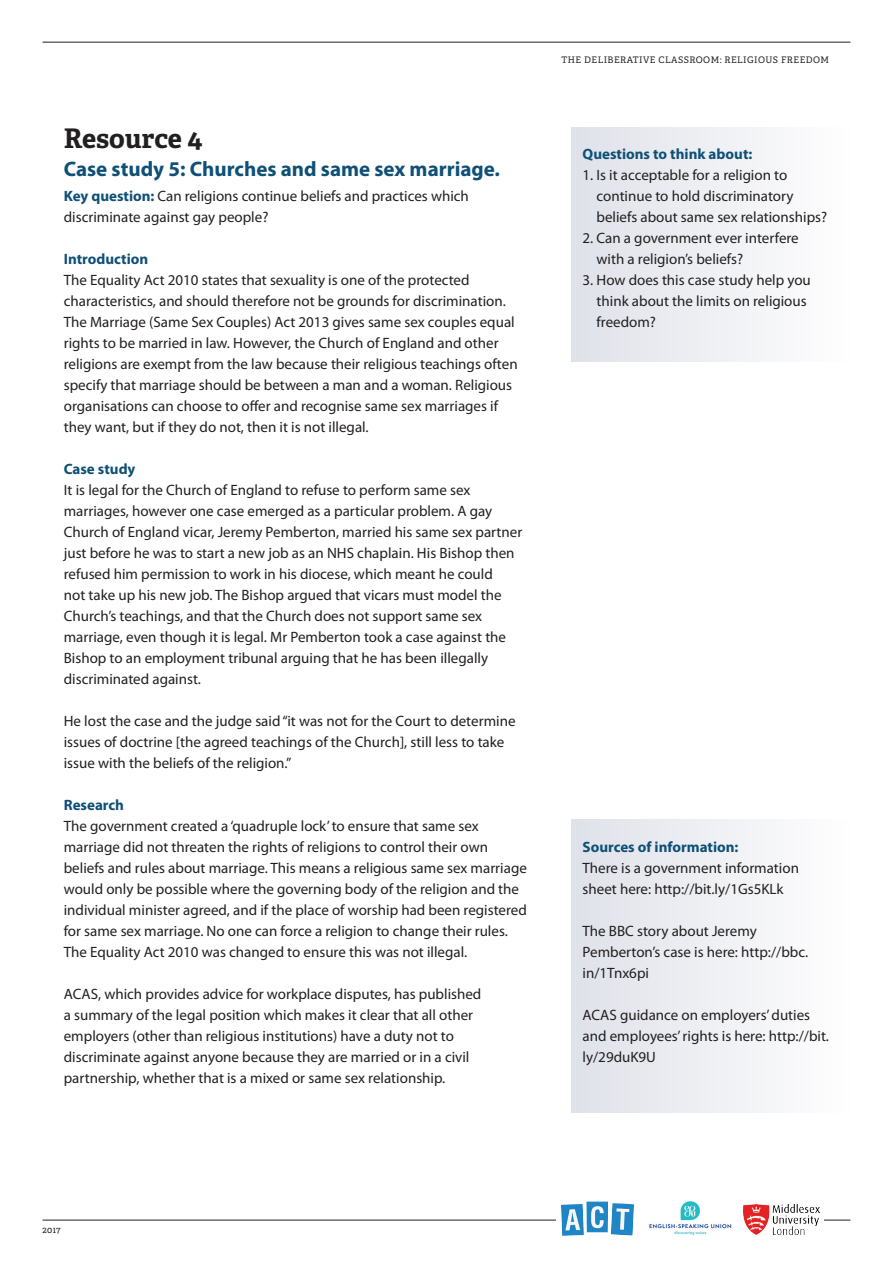
<style>
.page{position:relative;width:893px;height:1263px;background:#fff}
.page>*{position:absolute;margin:0;border:0;box-sizing:border-box;transform-origin:0 0}
.t1{font:700 27px "Adelle PE";letter-spacing:-.005em;color:#231f20}
.t2{font:700 21px "Myriad Pro";color:#0e5076}
.t3{font:15px/21px "Myriad Pro";color:#231f20}
.t4{font:700 15px "Myriad Pro";color:#0e5076}
.t5{font:9px "Adelle PE";letter-spacing:.05em;color:#231f20}
.s1{font-weight:700;color:#0e5076}
</style>
<div class="page">
<hr style="left:43px;top:1220px;width:807px;height:1px;background:#231f20">
<div style="left:638px;top:1199px;width:104px;height:40px;background:#fff"></div>
<img style="left:649px;top:1201px;width:83px;height:35px">
<div style="left:557px;top:1199px;width:85px;height:40px;background:#fff"></div>
<img style="left:561px;top:1201px;width:73px;height:35px">
<div style="left:738px;top:1199px;width:85px;height:40px;background:#fff"></div>
<img style="left:744px;top:1204px;width:75px;height:30px">
<hr style="left:43px;top:42px;width:807px;height:1px;background:#231f20">
<div style="left:571px;top:128px;width:279px;height:234px;background:linear-gradient(to right,#dfe1e9,#fefefe)"></div>
<div style="left:571px;top:819px;width:279px;height:293px;background:linear-gradient(to right,#dfe1e9,#fefefe)"></div>
<h1 class="t1" style="left:64px;top:119px;width:140px">Resource 4</h1>
<h2 class="t2" style="left:64px;top:155px;width:438px">Case study 5: Churches and same sex marriage.</h2>
<p class="t3" style="left:64px;top:185px;width:407px"><span class="s1">Key question:</span> Can religions continue beliefs and practices which discriminate against gay people?</p>
<p class="t4" style="left:64px;top:249px;width:86px">Introduction</p>
<p class="t3" style="left:64px;top:269px;width:455px">The Equality Act 2010 states that sexuality is one of the protected characteristics, and should therefore not be grounds for discrimination.<br>The Marriage (Same Sex Couples) Act 2013 gives same sex couples equal rights to be married in law. However, the Church of England and other religions are exempt from the law because their religious teachings often specify that marriage should be between a man and a woman. Religious organisations can choose to offer and recognise same sex marriages if they want, but if they do not, then it is not illegal.</p>
<p class="t4" style="left:64px;top:459px;width:73px">Case study</p>
<p class="t3" style="left:64px;top:479px;width:460px">It is legal for the Church of England to refuse to perform same sex marriages, however one case emerged as a particular problem. A gay Church of England vicar, Jeremy Pemberton, married his same sex partner just before he was to start a new job as an NHS chaplain. His Bishop then refused him permission to work in his diocese, which meant he could<br>not take up his new job. The Bishop argued that vicars must model the Church’s teachings, and that the Church does not support same sex marriage, even though it is legal. Mr Pemberton took a case against the Bishop to an employment tribunal arguing that he has been illegally discriminated against.</p>
<p class="t3" style="left:64px;top:710px;width:453px">He lost the case and the judge said “it was not for the Court to determine issues of doctrine [the agreed teachings of the Church], still less to take issue with the beliefs of the religion.”</p>
<p class="t4" style="left:64px;top:795px;width:62px">Research</p>
<p class="t3" style="left:64px;top:815px;width:465px">The government created a ‘quadruple lock’ to ensure that same sex marriage did not threaten the rights of religions to control their own beliefs and rules about marriage. This means a religious same sex marriage would only be possible where the governing body of the religion and the individual minister agreed, and if the place of worship had been registered for same sex marriage. No one can force a religion to change their rules.<br>The Equality Act 2010 was changed to ensure this was not illegal.</p>
<p class="t3" style="left:64px;top:983px;width:419px">ACAS, which provides advice for workplace disputes, has published a summary of the legal position which makes it clear that all other employers (other than religious institutions) have a duty not to discriminate against anyone because they are married or in a civil partnership, whether that is a mixed or same sex relationship.</p>
<p class="t5" style="left:561px;top:53px;width:269px">THE DELIBERATIVE CLASSROOM: RELIGIOUS FREEDOM</p>
<p class="t4" style="left:583px;top:144px;width:171px">Questions to think about:</p>
<p class="t3" style="left:597px;top:164px;width:232px;text-indent:-14px">1. Is it acceptable for a religion to continue to hold discriminatory beliefs about same sex relationships?</p>
<p class="t3" style="left:597px;top:227px;width:204px;text-indent:-14px">2. Can a government ever interfere with a religion’s beliefs?</p>
<p class="t3" style="left:597px;top:269px;width:216px;text-indent:-14px">3. How does this case study help you think about the limits on religious freedom?</p>
<p class="t4" style="left:583px;top:837px;width:157px">Sources of information:</p>
<p class="t3" style="left:583px;top:857px;width:218px">There is a government information sheet here: http://bit.ly/1Gs5KLk</p>
<p class="t3" style="left:583px;top:920px;width:227px">The BBC story about Jeremy<br>Pemberton’s case is here: http://bbc. in/1Tnx6pi</p>
<p class="t3" style="left:583px;top:1004px;width:248px">ACAS guidance on employers’ duties and employees’ rights is here: http://bit. ly/29duK9U</p>
<p class="t5" style="left:43px;top:1223px;width:20px">2017</p>
</div>
